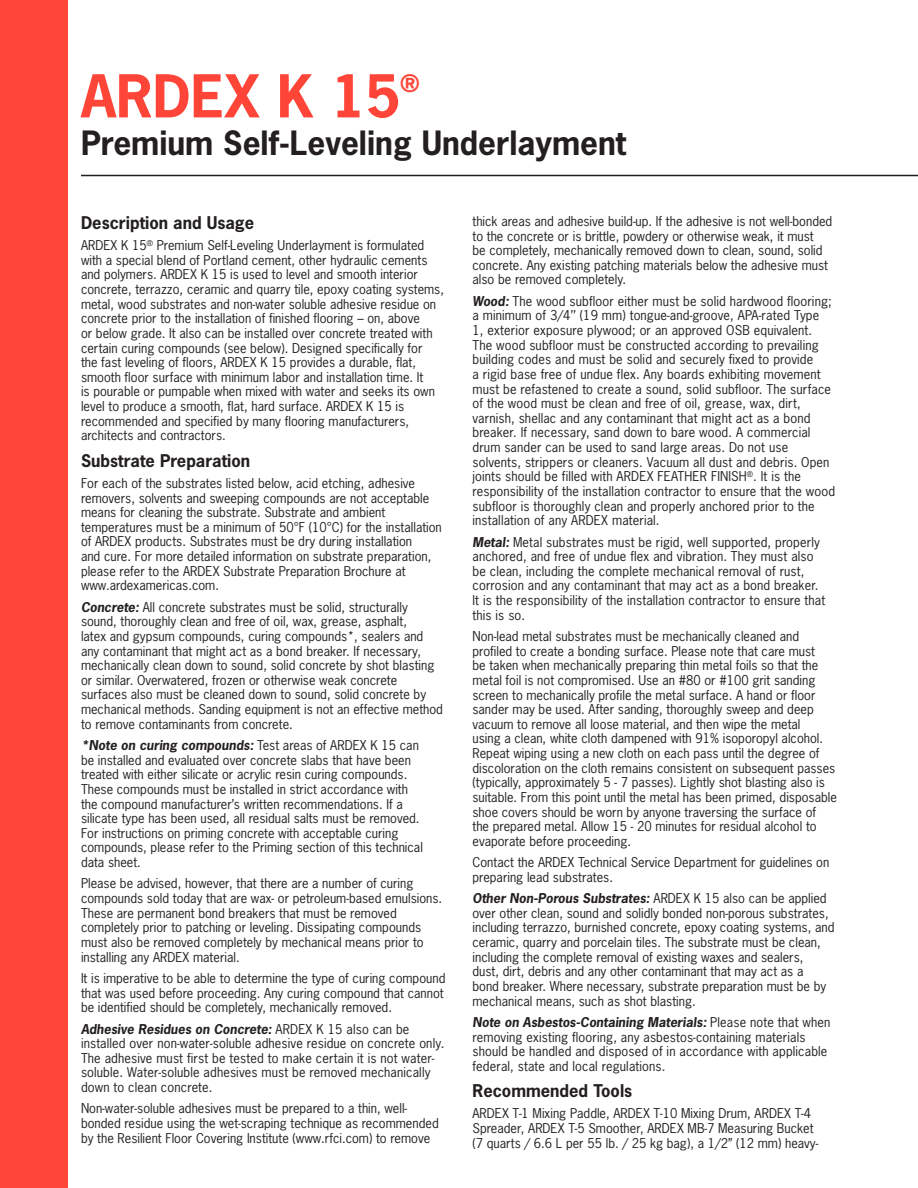
<style>
.page{position:relative;width:918px;height:1188px;background:#fff}
.page>*{position:absolute;margin:0;border:0;box-sizing:border-box;transform-origin:0 0}
.t1{font:700 55.5px "News Gothic Std";color:#ff4438}
.t2{font:700 31.5px "News Gothic Std";color:#231f20}
.t3{font:700 22.8px "News Gothic Std";color:#ff4438}
.t4{font:700 16.5px "News Gothic Std";color:#231f20}
.t5{font:12.75px/14.7px "News Gothic Std";color:#231f20}
.s1{font-weight:700;font-style:italic}
</style>
<div class="page">
<div style="left:0;top:0;width:68px;height:1188px;background:#ff4438"></div>
<hr style="left:81px;top:175px;width:837px;height:1px;background:#231f20">
<h1 class="t1" style="left:81px;top:74px;width:321px">ARDEX K 15</h1>
<h3 class="t3" style="left:400px;top:75px;width:21px">®</h3>
<h2 class="t2" style="left:81px;top:130px;width:547px">Premium Self-Leveling Underlayment</h2>
<p class="t4" style="left:81px;top:216px;width:175px">Description and Usage</p>
<p class="t5" style="left:81px;top:239px;width:365px">ARDEX K 15<sup>®</sup> Premium Self-Leveling Underlayment is formulated with a special blend of Portland cement, other hydraulic cements and polymers. ARDEX K 15 is used to level and smooth interior concrete, terrazzo, ceramic and quarry tile, epoxy coating systems, metal, wood substrates and non-water soluble adhesive residue on concrete prior to the installation of finished flooring – on, above<br>or below grade. It also can be installed over concrete treated with certain curing compounds (see below). Designed specifically for<br>the fast leveling of floors, ARDEX K 15 provides a durable, flat, smooth floor surface with minimum labor and installation time. It<br>is pourable or pumpable when mixed with water and seeks its own level to produce a smooth, flat, hard surface. ARDEX K 15 is recommended and specified by many flooring manufacturers, architects and contractors.</p>
<p class="t4" style="left:81px;top:454px;width:171px">Substrate Preparation</p>
<p class="t5" style="left:81px;top:477px;width:362px">For each of the substrates listed below, acid etching, adhesive removers, solvents and sweeping compounds are not acceptable means for cleaning the substrate. Substrate and ambient temperatures must be a minimum of 50°F (10°C) for the installation of ARDEX products. Substrates must be dry during installation<br>and cure. For more detailed information on substrate preparation, please refer to the ARDEX Substrate Preparation Brochure at www.ardexamericas.com.</p>
<p class="t5" style="left:81px;top:601px;width:364px"><span class="s1">Concrete:</span> All concrete substrates must be solid, structurally sound, thoroughly clean and free of oil, wax, grease, asphalt,<br>latex and gypsum compounds, curing compounds*, sealers and any contaminant that might act as a bond breaker. If necessary, mechanically clean down to sound, solid concrete by shot blasting or similar. Overwatered, frozen or otherwise weak concrete surfaces also must be cleaned down to sound, solid concrete by mechanical methods. Sanding equipment is not an effective method to remove contaminants from concrete.</p>
<p class="t5" style="left:81px;top:739px;width:343px"><span class="s1">*Note on curing compounds:</span> Test areas of ARDEX K 15 can be installed and evaluated over concrete slabs that have been treated with either silicate or acrylic resin curing compounds.<br>These compounds must be installed in strict accordance with the compound manufacturer’s written recommendations. If a silicate type has been used, all residual salts must be removed.<br>For instructions on priming concrete with acceptable curing compounds, please refer to the Priming section of this technical data sheet.</p>
<p class="t5" style="left:81px;top:877px;width:363px">Please be advised, however, that there are a number of curing compounds sold today that are wax- or petroleum-based emulsions.<br>These are permanent bond breakers that must be removed completely prior to patching or leveling. Dissipating compounds must also be removed completely by mechanical means prior to installing any ARDEX material.</p>
<p class="t5" style="left:81px;top:972px;width:366px">It is imperative to be able to determine the type of curing compound that was used before proceeding. Any curing compound that cannot be identified should be completely, mechanically removed.</p>
<p class="t5" style="left:81px;top:1022px;width:365px"><span class="s1">Adhesive Residues on Concrete:</span> ARDEX K 15 also can be installed over non-water-soluble adhesive residue on concrete only.<br>The adhesive must first be tested to make certain it is not water&shy;soluble. Water-soluble adhesives must be removed mechanically down to clean concrete.</p>
<p class="t5" style="left:81px;top:1102px;width:359px">Non-water-soluble adhesives must be prepared to a thin, well&shy;bonded residue using the wet-scraping technique as recommended by the Resilient Floor Covering Institute (www.rfci.com) to remove</p>
<p class="t5" style="left:473px;top:215px;width:361px">thick areas and adhesive build-up. If the adhesive is not well-bonded to the concrete or is brittle, powdery or otherwise weak, it must<br>be completely, mechanically removed down to clean, sound, solid concrete. Any existing patching materials below the adhesive must also be removed completely.</p>
<p class="t5" style="left:473px;top:295px;width:364px"><span class="s1">Wood:</span> The wood subfloor either must be solid hardwood flooring; a minimum of 3/4’’ (19 mm) tongue-and-groove, APA-rated Type<br>1, exterior exposure plywood; or an approved OSB equivalent.<br>The wood subfloor must be constructed according to prevailing building codes and must be solid and securely fixed to provide<br>a rigid base free of undue flex. Any boards exhibiting movement must be refastened to create a sound, solid subfloor. The surface of the wood must be clean and free of oil, grease, wax, dirt, varnish, shellac and any contaminant that might act as a bond breaker. If necessary, sand down to bare wood. A commercial drum sander can be used to sand large areas. Do not use solvents, strippers or cleaners. Vacuum all dust and debris. Open joints should be filled with ARDEX FEATHER FINISH<sup>®</sup>. It is the responsibility of the installation contractor to ensure that the wood subfloor is thoroughly clean and properly anchored prior to the installation of any ARDEX material.</p>
<p class="t5" style="left:473px;top:535px;width:354px"><span class="s1">Metal:</span> Metal substrates must be rigid, well supported, properly anchored, and free of undue flex and vibration. They must also be clean, including the complete mechanical removal of rust, corrosion and any contaminant that may act as a bond breaker.<br>It is the responsibility of the installation contractor to ensure that this is so.</p>
<p class="t5" style="left:473px;top:630px;width:366px">Non-lead metal substrates must be mechanically cleaned and profiled to create a bonding surface. Please note that care must<br>be taken when mechanically preparing thin metal foils so that the metal foil is not compromised. Use an #80 or #100 grit sanding screen to mechanically profile the metal surface. A hand or floor sander may be used. After sanding, thoroughly sweep and deep vacuum to remove all loose material, and then wipe the metal<br>using a clean, white cloth dampened with 91% isoporopyl alcohol.<br>Repeat wiping using a new cloth on each pass until the degree of discoloration on the cloth remains consistent on subsequent passes (typically, approximately 5 - 7 passes). Lightly shot blasting also is suitable. From this point until the metal has been primed, disposable shoe covers should be worn by anyone traversing the surface of<br>the prepared metal. Allow 15 - 20 minutes for residual alcohol to evaporate before proceeding.</p>
<p class="t5" style="left:473px;top:856px;width:358px">Contact the ARDEX Technical Service Department for guidelines on preparing lead substrates.</p>
<p class="t5" style="left:473px;top:892px;width:363px"><span class="s1">Other Non-Porous Substrates:</span> ARDEX K 15 also can be applied over other clean, sound and solidly bonded non-porous substrates, including terrazzo, burnished concrete, epoxy coating systems, and ceramic, quarry and porcelain tiles. The substrate must be clean, including the complete removal of existing waxes and sealers,<br>dust, dirt, debris and any other contaminant that may act as a<br>bond breaker. Where necessary, substrate preparation must be by mechanical means, such as shot blasting.</p>
<p class="t5" style="left:473px;top:1016px;width:360px"><span class="s1">Note on Asbestos-Containing Materials:</span> Please note that when removing existing flooring, any asbestos-containing materials should be handled and disposed of in accordance with applicable federal, state and local regulations.</p>
<p class="t4" style="left:473px;top:1084px;width:161px">Recommended Tools</p>
<p class="t5" style="left:473px;top:1107px;width:347px">ARDEX T-1 Mixing Paddle, ARDEX T-10 Mixing Drum, ARDEX T-4<br>Spreader, ARDEX T-5 Smoother, ARDEX MB-7 Measuring Bucket (7 quarts / 6.6 L per 55 lb. / 25 kg bag), a 1/2” (12 mm) heavy-</p>
</div>
